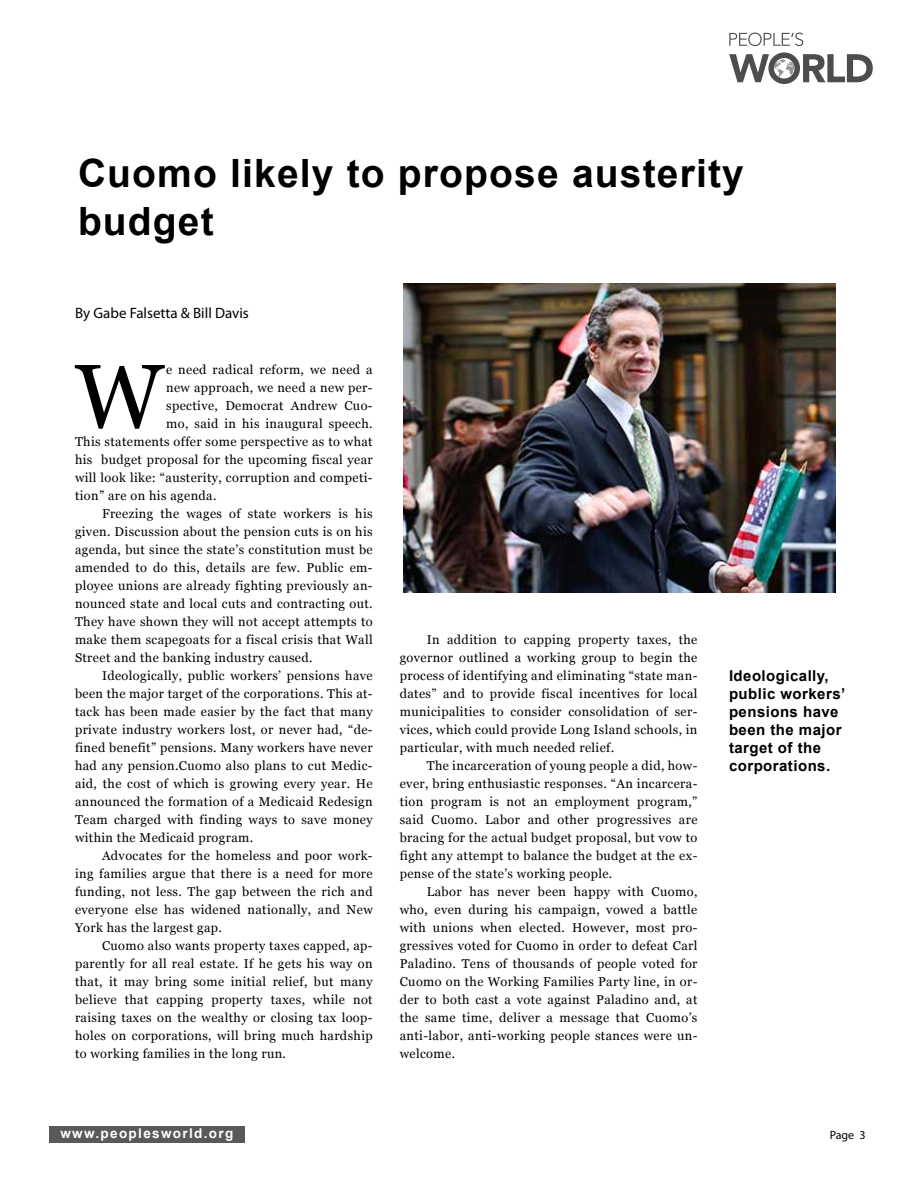
<style>
.page{position:relative;width:918px;height:1188px;background:#fff}
.page>*{position:absolute;margin:0;border:0;box-sizing:border-box;transform-origin:0 0}
.t1{font:90.75px "Georgia";color:#000}
.t2{font:700 39px/48px "Arial";letter-spacing:.03em;color:#000}
.t3{font:700 15px/18px "Arial";letter-spacing:.03em;color:#000}
.t4{font:15px "Myriad Pro";color:#000}
.t5{font:700 13.5px "Arial";letter-spacing:.1em;color:#fff}
.t6{font:12.75px/18px "Georgia";letter-spacing:.03em;color:#000;text-align:justify}
.t7{font:12px "Myriad Pro";color:#000}
</style>
<div class="page">
<img style="left:404px;top:284px;width:432px;height:309px">
<div style="left:49px;top:1126px;width:196px;height:17px;background:#58595b"></div>
<svg style="left:729px;top:33px;width:74px;height:13px"></svg>
<svg style="left:729px;top:52px;width:144px;height:32px"></svg>
<h2 class="t2" style="left:78px;top:151px;width:667px">Cuomo likely to propose austerity budget</h2>
<p class="t4" style="left:75px;top:304px;width:175px">By Gabe Falsetta &amp; Bill Davis</p>
<h1 class="t1" style="left:75px;top:342px;width:90px">W</h1>
<p class="t6" style="left:166px;top:361px;width:208px">e need radical reform, we need a</p>
<p class="t6" style="left:166px;top:379px;width:208px">new approach, we need a new per-</p>
<p class="t6" style="left:166px;top:397px;width:208px">spective, Democrat Andrew Cuo-</p>
<p class="t6" style="left:166px;top:415px;width:208px">mo, said in his inaugural speech.</p>
<p class="t6" style="left:75px;top:433px;width:299px">This statements offer some perspective as to what</p>
<p class="t6" style="left:75px;top:451px;width:299px">his budget proposal for the upcoming fiscal year</p>
<p class="t6" style="left:75px;top:469px;width:299px">will look like: “austerity, corruption and competi-</p>
<p class="t6" style="left:75px;top:487px;width:143px">tion” are on his agenda.</p>
<p class="t6" style="left:102px;top:505px;width:272px">Freezing the wages of state workers is his</p>
<p class="t6" style="left:75px;top:523px;width:299px">given. Discussion about the pension cuts is on his</p>
<p class="t6" style="left:75px;top:541px;width:299px">agenda, but since the state’s constitution must be</p>
<p class="t6" style="left:75px;top:559px;width:299px">amended to do this, details are few. Public em-</p>
<p class="t6" style="left:75px;top:577px;width:299px">ployee unions are already fighting previously an-</p>
<p class="t6" style="left:75px;top:595px;width:299px">nounced state and local cuts and contracting out.</p>
<p class="t6" style="left:75px;top:613px;width:299px">They have shown they will not accept attempts to</p>
<p class="t6" style="left:75px;top:631px;width:299px">make them scapegoats for a fiscal crisis that Wall</p>
<p class="t6" style="left:75px;top:649px;width:239px">Street and the banking industry caused.</p>
<p class="t6" style="left:102px;top:667px;width:272px">Ideologically, public workers’ pensions have</p>
<p class="t6" style="left:75px;top:685px;width:299px">been the major target of the corporations. This at-</p>
<p class="t6" style="left:75px;top:703px;width:299px">tack has been made easier by the fact that many</p>
<p class="t6" style="left:75px;top:721px;width:299px">private industry workers lost, or never had, “de-</p>
<p class="t6" style="left:75px;top:739px;width:299px">fined benefit” pensions. Many workers have never</p>
<p class="t6" style="left:75px;top:757px;width:299px">had any pension.Cuomo also plans to cut Medic-</p>
<p class="t6" style="left:75px;top:775px;width:299px">aid, the cost of which is growing every year. He</p>
<p class="t6" style="left:75px;top:793px;width:299px">announced the formation of a Medicaid Redesign</p>
<p class="t6" style="left:75px;top:811px;width:299px">Team charged with finding ways to save money</p>
<p class="t6" style="left:75px;top:829px;width:180px">within the Medicaid program.</p>
<p class="t6" style="left:102px;top:847px;width:272px">Advocates for the homeless and poor work-</p>
<p class="t6" style="left:75px;top:865px;width:299px">ing families argue that there is a need for more</p>
<p class="t6" style="left:75px;top:883px;width:299px">funding, not less. The gap between the rich and</p>
<p class="t6" style="left:75px;top:901px;width:299px">everyone else has widened nationally, and New</p>
<p class="t6" style="left:75px;top:919px;width:149px">York has the largest gap.</p>
<p class="t6" style="left:102px;top:937px;width:272px">Cuomo also wants property taxes capped, ap-</p>
<p class="t6" style="left:75px;top:955px;width:299px">parently for all real estate. If he gets his way on</p>
<p class="t6" style="left:75px;top:973px;width:299px">that, it may bring some initial relief, but many</p>
<p class="t6" style="left:75px;top:991px;width:299px">believe that capping property taxes, while not</p>
<p class="t6" style="left:75px;top:1009px;width:299px">raising taxes on the wealthy or closing tax loop-</p>
<p class="t6" style="left:75px;top:1027px;width:299px">holes on corporations, will bring much hardship</p>
<p class="t6" style="left:75px;top:1045px;width:213px">to working families in the long run.</p>
<p class="t6" style="left:400px;top:631px;width:299px;text-indent:27px">In addition to capping property taxes, the governor outlined a working group to begin the process of identifying and eliminating “state man&shy;dates” and to provide fiscal incentives for local municipalities to consider consolidation of ser&shy;vices, which could provide Long Island schools, in particular, with much needed relief.</p>
<p class="t6" style="left:400px;top:757px;width:299px;text-indent:27px">The incarceration of young people a did, how&shy;ever, bring enthusiastic responses. “An incarcera&shy;tion program is not an employment program,” said Cuomo. Labor and other progressives are bracing for the actual budget proposal, but vow to fight any attempt to balance the budget at the ex&shy;pense of the state’s working people.</p>
<p class="t6" style="left:400px;top:883px;width:299px;text-indent:27px">Labor has never been happy with Cuomo, who, even during his campaign, vowed a battle with unions when elected. However, most pro&shy;gressives voted for Cuomo in order to defeat Carl Paladino. Tens of thousands of people voted for Cuomo on the Working Families Party line, in or&shy;der to both cast a vote against Paladino and, at the same time, deliver a message that Cuomo’s anti-labor, anti-working people stances were un&shy;welcome.</p>
<p class="t5" style="left:60px;top:1125px;width:174px">www.peoplesworld.org</p>
<p class="t3" style="left:729px;top:668px;width:118px">Ideologically, public workers’ pensions have been the major target of the corporations.</p>
<p class="t7" style="left:830px;top:1127px;width:37px">Page 3</p>
</div>
